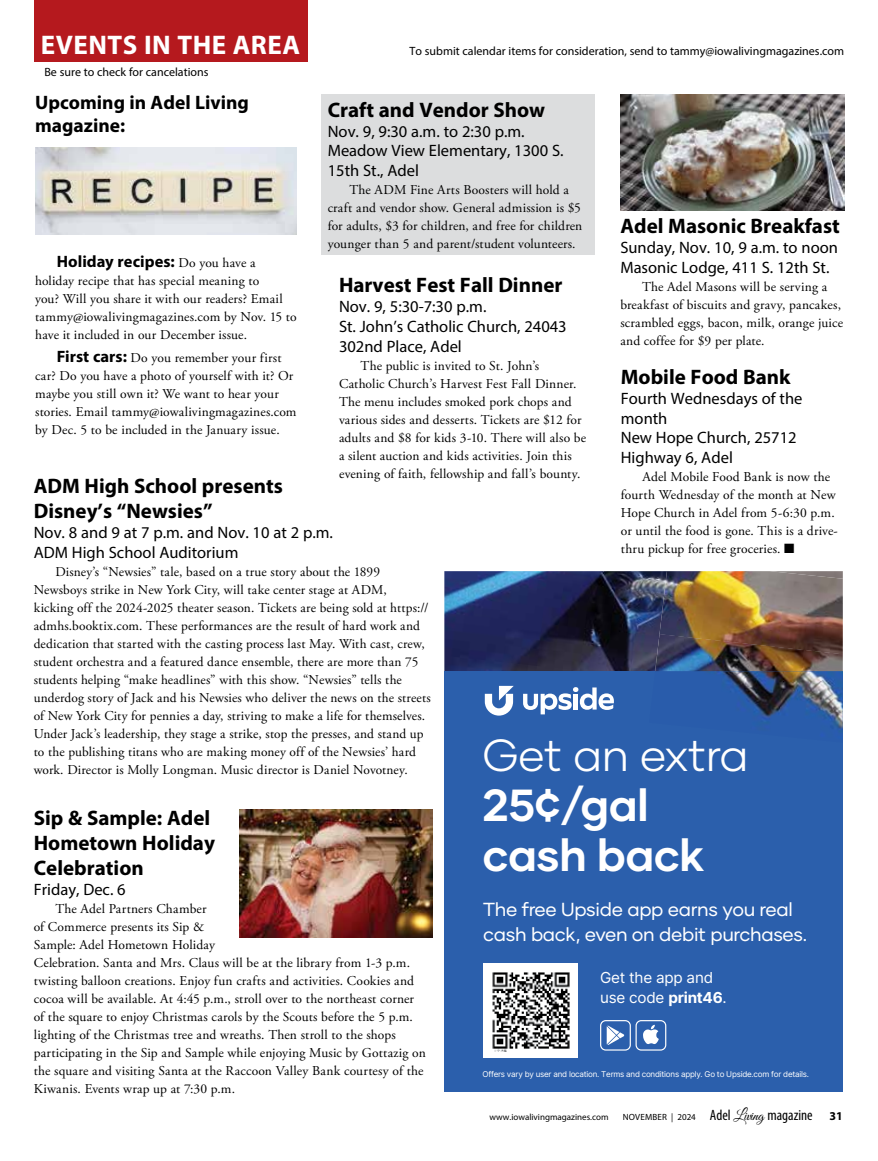
<style>
.page{position:relative;width:878px;height:1161px;background:#fff}
.page>*{position:absolute;margin:0;border:0;box-sizing:border-box;transform-origin:0 0}
.t1{font:700 44.85px/49.7px "Gilmer";letter-spacing:-.015em;color:#fff}
.t2{font:300 44.85px "Gilmer";letter-spacing:-.01em;color:#fff}
.t3{font:700 27px "Myriad Pro";letter-spacing:.02em;color:#fff}
.t4{font:700 21px/25.2px "Myriad Pro";color:#000}
.t5{font:700 19.5px/23.4px "Myriad Pro";color:#000}
.t6{font:18.9px/24.6px "Gilmer";letter-spacing:-.015em;color:#fff}
.t7{font:16.5px/19.8px "Myriad Pro";color:#000}
.t8{font:700 16.5px "Myriad Pro";letter-spacing:.005em;color:#000}
.t9{font:15.15px/20.2px "Inter";letter-spacing:-.015em;color:#fff}
.t10{font:13.5px/18px "Adobe Garamond Pro";letter-spacing:.01em;color:#000}
.t11{font:12px "Myriad Pro";color:#000}
.t12{font:700 12px "Myriad Pro";color:#000}
.t13{font:9px "Myriad Pro";color:#000}
.t14{font:7.95px "Inter";letter-spacing:-.03em;color:#fff}
.s1{font-family:"Adobe Garamond Pro";font-weight:400;font-size:13.5px}
.s2{font-family:"Myriad Pro";font-weight:700;font-size:16.5px}
.s3{font-weight:700}
.s4{font-stretch:condensed;font-size:15px}
.s5{font-family:"Great Vibes";font-size:15px}
</style>
<div class="page">
<div style="left:34px;top:0;width:273px;height:61px;background:#b5191e"></div>
<div style="left:321px;top:94px;width:273px;height:161px;background:#dcddde"></div>
<img style="left:35px;top:147px;width:261px;height:88px">
<img style="left:620px;top:95px;width:224px;height:116px">
<img style="left:240px;top:809px;width:192px;height:129px">
<img style="left:444px;top:571px;width:215px;height:100px">
<div style="left:444px;top:671px;width:398px;height:421px;background:#2b5fac"></div>
<img style="left:659px;top:571px;width:183px;height:63px">
<img style="left:655px;top:634px;width:187px;height:37px">
<img style="left:655px;top:671px;width:187px;height:65px">
<div style="left:483px;top:963px;width:95px;height:94px;background:#fff"></div>
<img style="left:492px;top:972px;width:78px;height:80px">
<svg style="left:600px;top:1020px;width:66px;height:31px"></svg>
<svg style="left:523px;top:687px;width:91px;height:27px"></svg>
<svg style="left:485px;top:686px;width:28px;height:30px"></svg>
<h2 class="t3" style="left:41px;top:28px;width:261px">EVENTS IN THE AREA</h2>
<p class="t11" style="left:409px;top:43px;width:436px">To submit calendar items for consideration, send to tammy@iowalivingmagazines.com</p>
<p class="t11" style="left:44px;top:65px;width:166px">Be sure to check for cancelations</p>
<h3 class="t4" style="left:328px;top:96px;width:219px">Craft and Vendor Show</h3>
<p class="t7" style="left:328px;top:121px;width:237px">Nov. 9, 9:30 a.m. to 2:30 p.m.<br>Meadow View Elementary, 1300 S.<br>15th St., Adel</p>
<p class="t10" style="left:328px;top:181px;width:256px;text-align:center">The ADM Fine Arts Boosters will hold a<br>craft and vendor show. General admission is $5 for adults, $3 for children, and free for children younger than 5 and parent/student volunteers.</p>
<h3 class="t5" style="left:35px;top:90px;width:215px">Upcoming in Adel Living magazine:</h3>
<h3 class="t4" style="left:620px;top:213px;width:221px">Adel Masonic Breakfast</h3>
<p class="t7" style="left:620px;top:237px;width:219px">Sunday, Nov. 10, 9 a.m. to noon<br>Masonic Lodge, 411 S. 12th St.</p>
<p class="t10" style="left:620px;top:278px;width:224px;text-indent:22px">The Adel Masons will be serving a breakfast of biscuits and gravy, pancakes, scrambled eggs, bacon, milk, orange juice and coffee for $9 per plate.</p>
<p class="t8" style="left:57px;top:251px;width:200px">Holiday recipes: <span class="s1">Do you have a</span></p>
<p class="t10" style="left:35px;top:273px;width:263px">holiday recipe that has special meaning to<br>you? Will you share it with our readers? Email tammy@iowalivingmagazines.com by Nov. 15 to have it included in our December issue.</p>
<p class="t10" style="left:35px;top:349px;width:263px;text-indent:22px"><span class="s2">First cars:</span> Do you remember your first car? Do you have a photo of yourself with it? Or maybe you still own it? We want to hear your stories. Email tammy@iowalivingmagazines.com by Dec. 5 to be included in the January issue.</p>
<h3 class="t4" style="left:339px;top:272px;width:225px">Harvest Fest Fall Dinner</h3>
<p class="t7" style="left:339px;top:296px;width:229px">Nov. 9, 5:30-7:30 p.m.<br>St. John’s Catholic Church, 24043<br>302nd Place, Adel</p>
<p class="t10" style="left:339px;top:357px;width:249px;text-indent:22px">The public is invited to St. John’s Catholic Church’s Harvest Fest Fall Dinner.<br>The menu includes smoked pork chops and various sides and desserts. Tickets are $12 for adults and $8 for kids 3-10. There will also be a silent auction and kids activities. Join this evening of faith, fellowship and fall’s bounty.</p>
<h3 class="t4" style="left:620px;top:364px;width:171px">Mobile Food Bank</h3>
<p class="t7" style="left:620px;top:388px;width:183px">Fourth Wednesdays of the month<br>New Hope Church, 25712<br>Highway 6, Adel</p>
<p class="t10" style="left:620px;top:468px;width:218px;text-indent:22px">Adel Mobile Food Bank is now the fourth Wednesday of the month at New Hope Church in Adel from 5-6:30 p.m. or until the food is gone. This is a drive&shy;thru pickup for free groceries. ■</p>
<h3 class="t4" style="left:34px;top:473px;width:251px">ADM High School presents<br>Disney’s “Newsies”</h3>
<p class="t7" style="left:34px;top:523px;width:301px">Nov. 8 and 9 at 7 p.m. and Nov. 10 at 2 p.m.<br>ADM High School Auditorium</p>
<p class="t10" style="left:34px;top:563px;width:398px;text-indent:22px">Disney’s “Newsies” tale, based on a true story about the 1899<br>Newsboys strike in New York City, will take center stage at ADM,<br>kicking off the 2024-2025 theater season. Tickets are being sold at https:// admhs.booktix.com. These performances are the result of hard work and dedication that started with the casting process last May. With cast, crew, student orchestra and a featured dance ensemble, there are more than 75 students helping “make headlines” with this show. “Newsies” tells the underdog story of Jack and his Newsies who deliver the news on the streets of New York City for pennies a day, striving to make a life for themselves.<br>Under Jack’s leadership, they stage a strike, stop the presses, and stand up to the publishing titans who are making money off of the Newsies’ hard work. Director is Molly Longman. Music director is Daniel Novotney.</p>
<h1 class="t2" style="left:482px;top:728px;width:267px">Get an extra</h1>
<h1 class="t1" style="left:482px;top:780px;width:223px">25¢/gal cash back</h1>
<h3 class="t4" style="left:34px;top:805px;width:183px">Sip &amp; Sample: Adel<br>Hometown Holiday<br>Celebration</h3>
<p class="t7" style="left:34px;top:880px;width:93px">Friday, Dec. 6</p>
<p class="t10" style="left:34px;top:900px;width:393px;text-indent:22px">The Adel Partners Chamber<br>of Commerce presents its Sip &amp;<br>Sample: Adel Hometown Holiday<br>Celebration. Santa and Mrs. Claus will be at the library from 1-3 p.m. twisting balloon creations. Enjoy fun crafts and activities. Cookies and cocoa will be available. At 4:45 p.m., stroll over to the northeast corner of the square to enjoy Christmas carols by the Scouts before the 5 p.m. lighting of the Christmas tree and wreaths. Then stroll to the shops participating in the Sip and Sample while enjoying Music by Gottazig on the square and visiting Santa at the Raccoon Valley Bank courtesy of the Kiwanis. Events wrap up at 7:30 p.m.</p>
<h3 class="t6" style="left:483px;top:897px;width:325px">The free Upside app earns you real cash back, even on debit purchases.</h3>
<p class="t9" style="left:600px;top:967px;width:128px">Get the app and use code <span class="s3">print46</span>.</p>
<p class="t14" style="left:482px;top:1068px;width:328px">Offers vary by user and location. Terms and conditions apply. Go to Upside.com for details.</p>
<p class="t13" style="left:489px;top:1111px;width:324px">www.iowalivingmagazines.com NOVEMBER | 2024 <span class="s4">Adel</span> <span class="s5">Living</span> <span class="s4">magazine</span></p>
<p class="t12" style="left:829px;top:1108px;width:15px">31</p>
</div>
